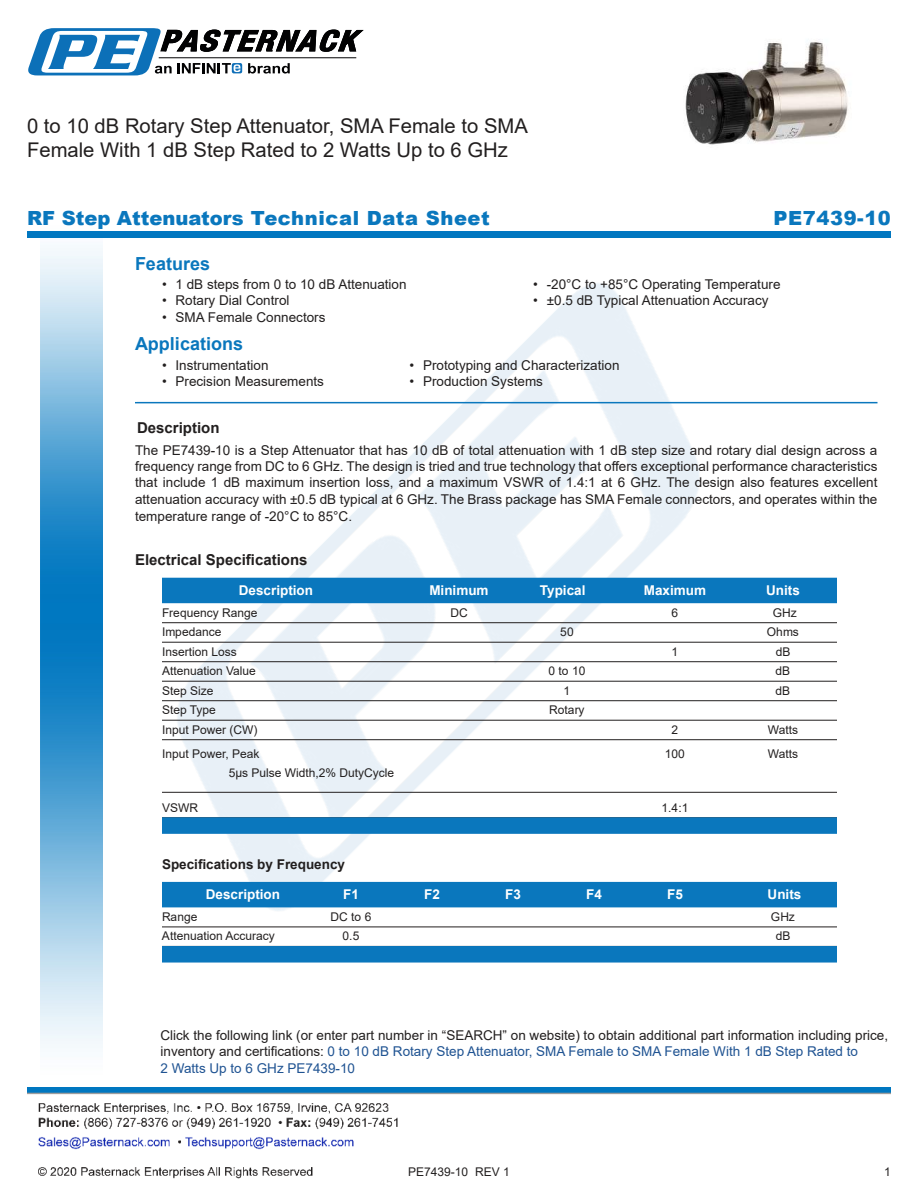
<style>
.page{position:relative;width:918px;height:1188px;background:#fff}
.page>*{position:absolute;margin:0;border:0;box-sizing:border-box;transform-origin:0 0}
.t1{font:20.25px/24.3px "Arial";color:#221f1f}
.t2{font:900 19.5px "Arial";letter-spacing:.03em;color:#0a77bd}
.t3{font:700 18px "Arial";color:#0a77bd}
.t4{font:700 15px "Arial";color:#221f1f}
.t5{font:13.5px/16.4px "Arial";color:#221f1f;text-align:justify}
.t6{font:700 13.5px "Arial";color:#fff}
.t7{font:700 13.5px "Arial";color:#221f1f}
.t8{font:12px "Arial";color:#221f1f}
.s1{color:#1f5392}
</style>
<div class="page">
<img style="left:38px;top:1103px;width:360px;height:76px">
<img style="left:102px;top:248px;width:719px;height:722px">
<img style="left:27px;top:1088px;width:864px;height:7px">
<img style="left:40px;top:237px;width:62px;height:811px">
<div style="left:27px;top:231px;width:864px;height:6px;background:#0177c0"></div>
<svg style="left:28px;top:28px;width:336px;height:47px"></svg>
<hr style="left:135px;top:402px;width:743px;height:1px;background:#0a77bd">
<div style="left:162px;top:578px;width:675px;height:25px;background:#0a77bd"></div>
<hr style="left:162px;top:622px;width:675px;height:1px;background:#221f1f">
<hr style="left:162px;top:642px;width:675px;height:1px;background:#221f1f">
<hr style="left:162px;top:661px;width:675px;height:1px;background:#221f1f">
<hr style="left:162px;top:681px;width:675px;height:1px;background:#221f1f">
<hr style="left:162px;top:700px;width:675px;height:1px;background:#221f1f">
<hr style="left:162px;top:720px;width:675px;height:1px;background:#221f1f">
<hr style="left:162px;top:739px;width:675px;height:1px;background:#221f1f">
<hr style="left:162px;top:792px;width:675px;height:1px;background:#221f1f">
<div style="left:162px;top:817px;width:675px;height:17px;background:#0a77bd"></div>
<div style="left:162px;top:882px;width:675px;height:25px;background:#0a77bd"></div>
<hr style="left:162px;top:927px;width:675px;height:1px;background:#221f1f">
<div style="left:162px;top:946px;width:675px;height:17px;background:#0a77bd"></div>
<img style="left:684px;top:41px;width:164px;height:104px">
<h1 class="t1" style="left:27px;top:114px;width:502px">0 to 10 dB Rotary Step Attenuator, SMA Female to SMA<br>Female With 1 dB Step Rated to 2 Watts Up to 6 GHz</h1>
<h2 class="t2" style="left:27px;top:211px;width:464px">RF Step Attenuators Technical Data Sheet</h2>
<h2 class="t2" style="left:774px;top:211px;width:119px">PE7439-10</h2>
<h3 class="t3" style="left:135px;top:257px;width:77px">Features</h3>
<p class="t5" style="left:162px;top:278px;width:246px">• 1 dB steps from 0 to 10 dB Attenuation</p>
<p class="t5" style="left:162px;top:294px;width:129px">• Rotary Dial Control</p>
<p class="t5" style="left:162px;top:310px;width:165px">• SMA Female Connectors</p>
<p class="t5" style="left:533px;top:278px;width:249px">• -20°C to +85°C Operating Temperature</p>
<p class="t5" style="left:533px;top:294px;width:237px">• ±0.5 dB Typical Attenuation Accuracy</p>
<h3 class="t3" style="left:135px;top:337px;width:110px">Applications</h3>
<p class="t5" style="left:162px;top:358px;width:108px">• Instrumentation</p>
<p class="t5" style="left:162px;top:374px;width:164px">• Precision Measurements</p>
<p class="t5" style="left:410px;top:358px;width:212px">• Prototyping and Characterization</p>
<p class="t5" style="left:410px;top:374px;width:135px">• Production Systems</p>
<p class="t4" style="left:137px;top:422px;width:84px">Description</p>
<p class="t5" style="left:135px;top:443px;width:744px">The PE7439-10 is a Step Attenuator that has 10 dB of total attenuation with 1 dB step size and rotary dial design across a frequency range from DC to 6 GHz. The design is tried and true technology that o昀昀ers exceptional performance characteristics that include 1 dB maximum insertion loss, and a maximum VSWR of 1.4:1 at 6 GHz. The design also features excellent attenuation accuracy with ±0.5 dB typical at 6 GHz. The Brass package has SMA Female connectors, and operates within the temperature range of -20°C to 85°C.</p>
<p class="t4" style="left:135px;top:549px;width:174px">Electrical Speci昀椀cations</p>
<p class="t6" style="left:239px;top:585px;width:76px">Description</p>
<p class="t6" style="left:429px;top:585px;width:61px">Minimum</p>
<p class="t6" style="left:540px;top:585px;width:47px">Typical</p>
<p class="t6" style="left:644px;top:585px;width:64px">Maximum</p>
<p class="t6" style="left:766px;top:585px;width:35px">Units</p>
<p class="t8" style="left:162px;top:608px;width:97px">Frequency Range</p>
<p class="t8" style="left:450px;top:608px;width:19px">DC</p>
<p class="t8" style="left:672px;top:608px;width:8px">6</p>
<p class="t8" style="left:773px;top:608px;width:25px">GHz</p>
<p class="t8" style="left:162px;top:627px;width:61px">Impedance</p>
<p class="t8" style="left:560px;top:627px;width:15px">50</p>
<p class="t8" style="left:767px;top:627px;width:34px">Ohms</p>
<p class="t8" style="left:162px;top:647px;width:76px">Insertion Loss</p>
<p class="t8" style="left:672px;top:647px;width:8px">1</p>
<p class="t8" style="left:776px;top:647px;width:16px">dB</p>
<p class="t8" style="left:162px;top:663px;width:95px">Attenuation Value</p>
<p class="t8" style="left:549px;top:663px;width:38px">0 to 10</p>
<p class="t8" style="left:776px;top:663px;width:16px">dB</p>
<p class="t8" style="left:162px;top:686px;width:53px">Step Size</p>
<p class="t8" style="left:564px;top:686px;width:8px">1</p>
<p class="t8" style="left:776px;top:686px;width:16px">dB</p>
<p class="t8" style="left:162px;top:705px;width:55px">Step Type</p>
<p class="t8" style="left:549px;top:705px;width:37px">Rotary</p>
<p class="t8" style="left:162px;top:721px;width:97px">Input Power (CW)</p>
<p class="t8" style="left:672px;top:721px;width:8px">2</p>
<p class="t8" style="left:768px;top:721px;width:32px">Watts</p>
<p class="t8" style="left:162px;top:745px;width:99px">Input Power, Peak</p>
<p class="t8" style="left:665px;top:749px;width:22px">100</p>
<p class="t8" style="left:768px;top:745px;width:32px">Watts</p>
<p class="t8" style="left:229px;top:765px;width:167px">5µs Pulse Width,2% DutyCycle</p>
<p class="t8" style="left:162px;top:799px;width:37px">VSWR</p>
<p class="t8" style="left:662px;top:799px;width:28px">1.4:1</p>
<p class="t7" style="left:162px;top:855px;width:185px">Speci昀椀cations by Frequency</p>
<p class="t6" style="left:206px;top:889px;width:76px">Description</p>
<p class="t6" style="left:343px;top:889px;width:17px">F1</p>
<p class="t6" style="left:424px;top:889px;width:17px">F2</p>
<p class="t6" style="left:505px;top:889px;width:17px">F3</p>
<p class="t6" style="left:586px;top:889px;width:17px">F4</p>
<p class="t6" style="left:667px;top:889px;width:17px">F5</p>
<p class="t6" style="left:768px;top:889px;width:35px">Units</p>
<p class="t8" style="left:162px;top:912px;width:37px">Range</p>
<p class="t8" style="left:331px;top:912px;width:42px">DC to 6</p>
<p class="t8" style="left:771px;top:912px;width:25px">GHz</p>
<p class="t8" style="left:162px;top:932px;width:114px">Attenuation Accuracy</p>
<p class="t8" style="left:343px;top:932px;width:18px">0.5</p>
<p class="t8" style="left:776px;top:932px;width:16px">dB</p>
<p class="t5" style="left:160px;top:1027px;width:729px;text-align:left">Click the following link (or enter part number in “SEARCH” on website) to obtain additional part information including price, inventory and certi昀椀cations: <span class="s1">0 to 10 dB Rotary Step Attenuator, SMA Female to SMA Female With 1 dB Step Rated to<br>2 Watts Up to 6 GHz PE7439-10</span></p>
<p class="t8" style="left:408px;top:1163px;width:103px">PE7439-10 REV 1</p>
<p class="t8" style="left:884px;top:1167px;width:8px">1</p>
</div>
